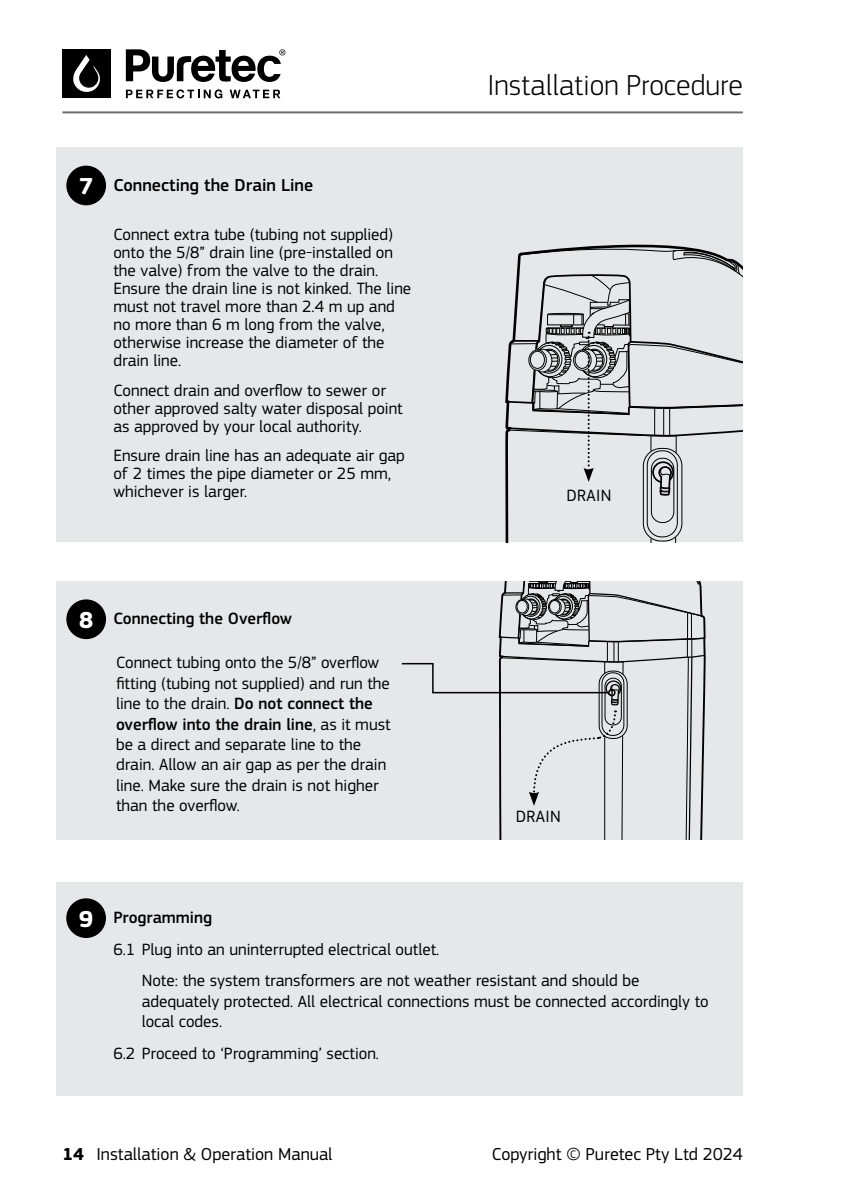
<style>
.page{position:relative;width:845px;height:1191px;background:#fff}
.page>*{position:absolute;margin:0;border:0;box-sizing:border-box;transform-origin:0 0}
.t1{font:300 30px "PF Square Sans Pro";color:#000}
.t2{font:700 24px "PF Square Sans Pro";color:#fff}
.t3{font:18px "PF Square Sans Pro";color:#000}
.t4{font:500 18px "PF Square Sans Pro";color:#000}
.t5{font:17px/18px "PF Square Sans Pro";color:#000}
.t6{font:500 17px "PF Square Sans Pro";color:#000}
.s1{font-weight:500}
.s2{font-weight:700}
</style>
<div class="page">
<hr style="left:62px;top:111px;width:681px;height:2px;background:#6d6e71">
<div style="left:62px;top:49px;width:49px;height:49px;background:#000"></div>
<svg style="left:73px;top:55px;width:27px;height:37px"></svg>
<svg style="left:126px;top:89px;width:96px;height:9px"></svg>
<svg style="left:230px;top:90px;width:50px;height:8px"></svg>
<svg style="left:126px;top:49px;width:159px;height:33px"></svg>
<div style="left:57px;top:882px;width:686px;height:213px;background:#e6e7e8"></div>
<div style="left:66px;top:898px;width:40px;height:40px;background:#000;border-radius:50%"></div>
<div style="left:57px;top:147px;width:686px;height:395px;background:#e6e7e8"></div>
<div style="left:57px;top:581px;width:686px;height:258px;background:#e6e7e8"></div>
<div style="left:66px;top:166px;width:40px;height:39px;background:#000;border-radius:50%"></div>
<div style="left:66px;top:599px;width:40px;height:40px;background:#000;border-radius:50%"></div>
<svg style="left:401px;top:581px;width:305px;height:258px"></svg>
<svg style="left:506px;top:245px;width:237px;height:297px"></svg>
<h2 class="t2" style="left:79px;top:172px;width:16px">7</h2>
<p class="t4" style="left:113px;top:174px;width:201px">Connecting the Drain Line</p>
<p class="t5" style="left:113px;top:226px;width:299px">Connect extra tube (tubing not supplied) onto the 5/8” drain line (pre-installed on the valve) from the valve to the drain.<br>Ensure the drain line is not kinked. The line must not travel more than 2.4 m up and no more than 6 m long from the valve, otherwise increase the diameter of the drain line.</p>
<p class="t5" style="left:113px;top:381px;width:291px">Connect drain and overflow to sewer or other approved salty water disposal point as approved by your local authority.</p>
<p class="t5" style="left:113px;top:446px;width:293px">Ensure drain line has an adequate air gap of 2 times the pipe diameter or 25 mm, whichever is larger.</p>
<h1 class="t1" style="left:487px;top:67px;width:257px">Installation Procedure</h1>
<p class="t5" style="left:566px;top:486px;width:47px">DRAIN</p>
<h2 class="t2" style="left:79px;top:606px;width:16px">8</h2>
<p class="t6" style="left:113px;top:608px;width:180px">Connecting the Overflow</p>
<p class="t5" style="left:116px;top:652px;width:276px;line-height:20.4px">Connect tubing onto the 5/8” overflow fitting (tubing not supplied) and run the line to the drain. <span class="s1">Do not connect the overflow into the drain line</span>, as it must be a direct and separate line to the drain. Allow an air gap as per the drain line. Make sure the drain is not higher than the overflow.</p>
<p class="t5" style="left:516px;top:807px;width:47px">DRAIN</p>
<h2 class="t2" style="left:79px;top:905px;width:16px">9</h2>
<p class="t6" style="left:113px;top:907px;width:100px">Programming</p>
<p class="t5" style="left:142px;top:933px;width:499px;line-height:31.8px;text-indent:-28px">6.1 Plug into an uninterrupted electrical outlet.<br>Note: the system transformers are not weather resistant and should be</p>
<p class="t5" style="left:142px;top:991px;width:568px;line-height:20.4px">adequately protected. All electrical connections must be connected accordingly to local codes.</p>
<p class="t5" style="left:113px;top:1044px;width:267px">6.2 Proceed to ‘Programming’ section.</p>
<p class="t3" style="left:62px;top:1143px;width:272px"><span class="s2">14</span> Installation &amp; Operation Manual</p>
<p class="t3" style="left:492px;top:1143px;width:253px">Copyright © Puretec Pty Ltd 2024</p>
</div>
